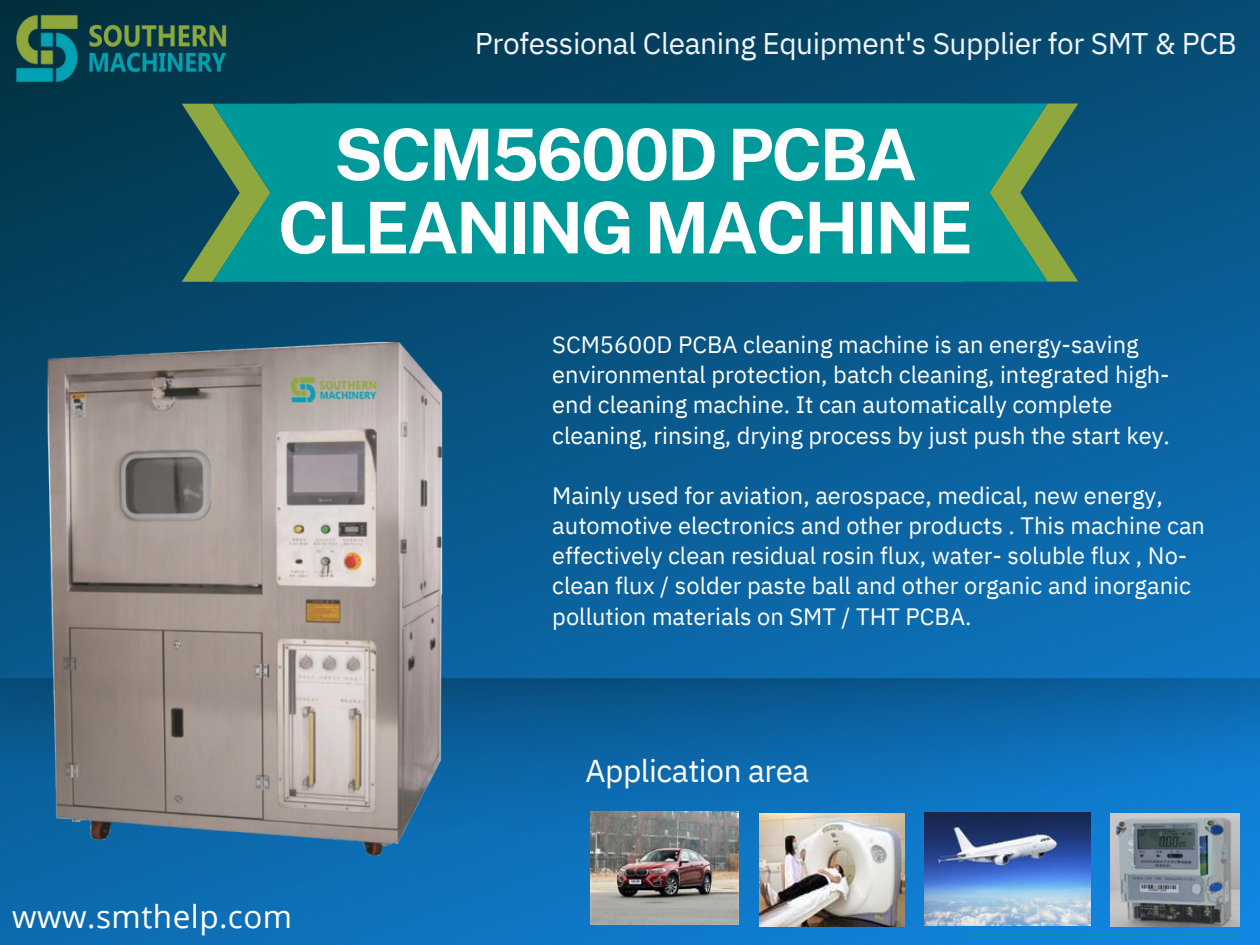
<style>
.page{position:relative;width:1260px;height:945px;background:#fff}
.page>*{position:absolute;margin:0;border:0;box-sizing:border-box;transform-origin:0 0}
.t1{font:700 71.23px/73.1px "Public Sans";letter-spacing:-.04em;color:#fff;text-align:center}
.t2{font:31.5px "IBM Plex Sans";letter-spacing:-.015em;color:#fff}
.t3{font:31.5px "Open Sans";letter-spacing:.015em;color:#fff}
.t4{font:29.75px "IBM Plex Sans";letter-spacing:-.015em;color:#f1f5fa}
.t5{font:23.62px/30.1px "IBM Plex Sans";color:#fff}
</style>
<div class="page">
<img style="left:0;top:0;width:1260px;height:945px">
<img style="left:0;top:1px;width:244px;height:93px">
<hr style="left:964px;top:934px;width:276px;height:1px;background:#099">
<img style="left:759px;top:850px;width:146px;height:76px">
<img style="left:925px;top:850px;width:166px;height:75px">
<img style="left:1111px;top:850px;width:128px;height:77px">
<img style="left:591px;top:850px;width:148px;height:75px">
<img style="left:0;top:678px;width:1260px;height:172px">
<img style="left:32px;top:331px;width:425px;height:533px">
<svg style="left:182px;top:104px;width:30px;height:178px"></svg>
<svg style="left:212px;top:104px;width:84px;height:178px;fill:#099"></svg>
<svg style="left:1048px;top:104px;width:30px;height:178px"></svg>
<div style="left:296px;top:104px;width:752px;height:178px;background:#099"></div>
<p class="t4" style="left:475px;top:24px;width:764px">Professional Cleaning Equipment's Supplier for SMT &amp; PCB</p>
<h1 class="t1" style="left:278px;top:118px;width:697px">SCM5600D PCBA<br>CLEANING MACHINE</h1>
<p class="t5" style="left:552px;top:329px;width:619px">SCM5600D PCBA cleaning machine is an energy-saving environmental protection, batch cleaning, integrated high&shy;end cleaning machine. It can automatically complete cleaning, rinsing, drying process by just push the start key.</p>
<p class="t5" style="left:552px;top:480px;width:654px">Mainly used for aviation, aerospace, medical, new energy, automotive electronics and other products . This machine can effectively clean residual rosin flux, water- soluble flux , No&shy;clean flux / solder paste ball and other organic and inorganic pollution materials on SMT / THT PCBA.</p>
<h2 class="t3" style="left:12px;top:894px;width:281px">www.smthelp.com</h2>
<h2 class="t2" style="left:585px;top:750px;width:226px">Application area</h2>
</div>
